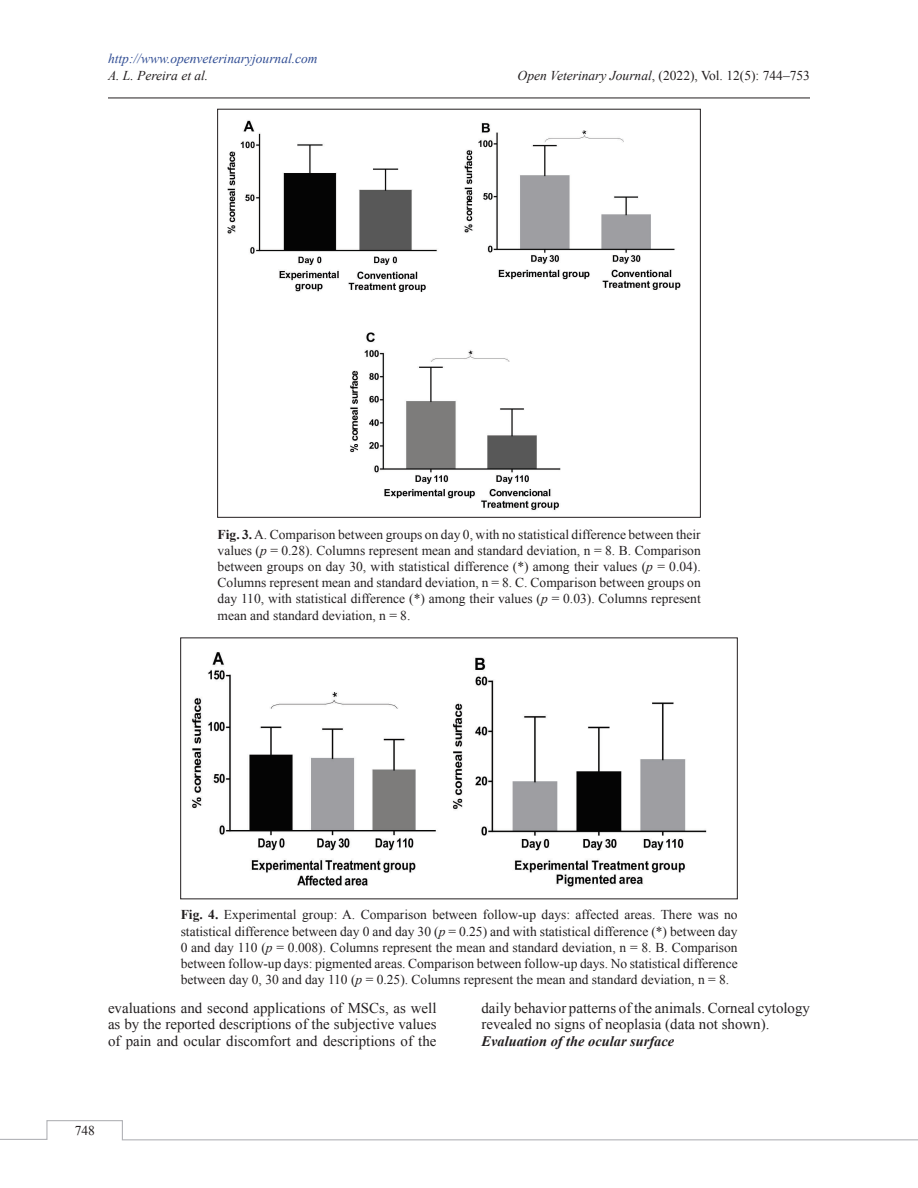
<style>
.page{position:relative;width:918px;height:1188px;background:#fff}
.page>*{position:absolute;margin:0;border:0;box-sizing:border-box;transform-origin:0 0}
.Para{font:15px/16.5px "Times New Roman";color:#231f20;text-align:justify}
.B_Head{font:italic 700 14.4px "Times New Roman";color:#231f20}
.Fig_Caption{font:13.5px/16.2px "Times New Roman";color:#231f20;text-align:justify}
.t1{font:italic 13.5px "Times New Roman";color:#304d94}
.t2{font:italic 13.5px "Times New Roman";color:#231f20}
.s1{font-style:italic}
.s2{font-weight:700}
</style>
<div class="page">
<hr style="left:108px;top:98px;width:702px;height:1px;background:#231f20">
<img style="left:227px;top:120px;width:454px;height:390px">
<img style="left:191px;top:652px;width:516px;height:235px">
<div style="left:180px;top:638px;width:558px;height:261px;border:1px solid #231f20"></div>
<svg style="left:0;top:1120px;width:918px;height:21px"></svg>
<p class="t1" style="left:108px;top:50px;width:211px">http://www.openveterinaryjournal.com</p>
<p class="t2" style="left:108px;top:66px;width:102px">A. L. Pereira et al.</p>
<p class="Fig_Caption" style="left:518px;top:67px;width:294px"><span class="s1">Open Veterinary Journal</span>, (2022), Vol. 12(5): 744–753</p>
<p class="Fig_Caption" style="left:218px;top:526px;width:485px"><span class="s2">Fig. 3.</span> A. Comparison between groups on day 0, with no statistical difference between their values (<span class="s1">p</span> = 0.28). Columns represent mean and standard deviation, n = 8. B. Comparison between groups on day 30, with statistical difference (*) among their values (<span class="s1">p</span> = 0.04).<br>Columns represent mean and standard deviation, n = 8. C. Comparison between groups on day 110, with statistical difference (*) among their values (<span class="s1">p</span> = 0.03). Columns represent mean and standard deviation, n = 8.</p>
<p class="Fig_Caption" style="left:181px;top:907px;width:559px"><span class="s2">Fig. 4.</span> Experimental group: A. Comparison between follow-up days: affected areas. There was no statistical difference between day 0 and day 30 (<span class="s1">p</span> = 0.25) and with statistical difference (*) between day 0 and day 110 (<span class="s1">p</span> = 0.008). Columns represent the mean and standard deviation, n = 8. B. Comparison between follow-up days: pigmented areas. Comparison between follow-up days. No statistical difference between day 0, 30 and day 110 (<span class="s1">p</span> = 0.25). Columns represent the mean and standard deviation, n = 8.</p>
<p class="Para" style="left:108px;top:999px;width:330px">evaluations and second applications of MSCs, as well as by the reported descriptions of the subjective values of pain and ocular discomfort and descriptions of the</p>
<p class="Para" style="left:482px;top:999px;width:330px">daily behavior patterns of the animals. Corneal cytology revealed no signs of neoplasia (data not shown).</p>
<p class="B_Head" style="left:482px;top:1031px;width:194px">Evaluation of the ocular surface</p>
<p class="Fig_Caption" style="left:75px;top:1122px;width:22px">748</p>
</div>
